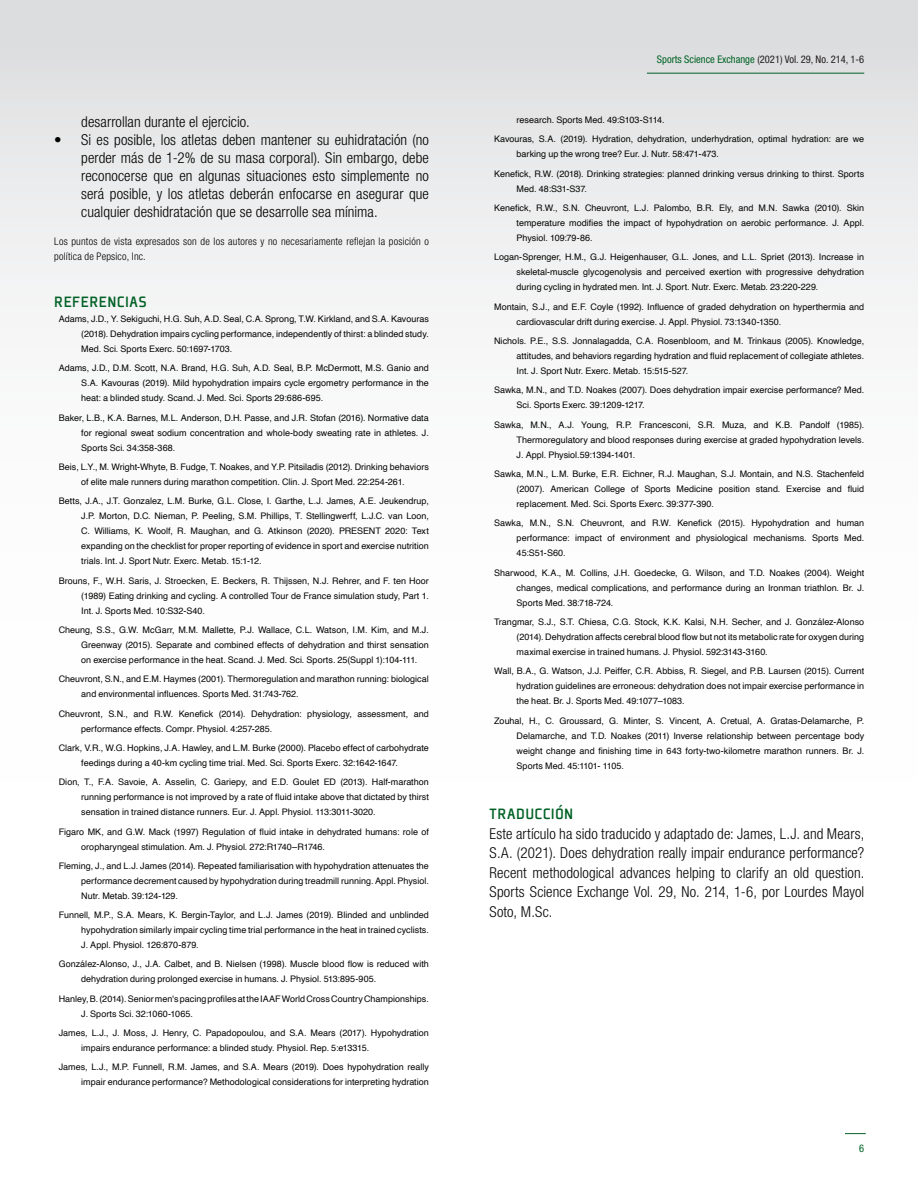
<style>
.page{position:relative;width:918px;height:1188px;background:#fff}
.page>*{position:absolute;margin:0;border:0;box-sizing:border-box;transform-origin:0 0}
.newbody_text_no_bull{font:500 16.5px "Plexes Pro";letter-spacing:.015em;color:#016226}
.t1{font:300 condensed 15px/18px "Helvetica Neue LT Std";letter-spacing:.005em;color:#000;text-align:justify}
.Headings{font:300 condensed 15px/19.5px "Helvetica Neue LT Std";letter-spacing:.005em;color:#040503;text-align:justify}
.newbody_text_no_bull-2{font:300 condensed 10.5px/15px "Helvetica Neue LT Std";letter-spacing:.02em;color:#000}
.t2{font:condensed 10.5px "Helvetica Neue LT Std";color:#231f20}
.t3{font:condensed 10.5px "Helvetica Neue LT Std";color:#016226}
.t4{font:9px/15px "Helvetica";color:#040503;text-align:justify}
.s1{color:#016226}
</style>
<div class="page">
<div style="left:0;top:0;width:918px;height:1188px;background:linear-gradient(to bottom,#e8e9ea,#fff)"></div>
<hr style="left:647px;top:73px;width:217px;height:1px;background:#016226">
<svg style="left:845px;top:1133px;width:21px;height:1px"></svg>
<p class="t1" style="left:81px;top:113px;width:170px">desarrollan durante el ejercicio.</p>
<p class="t1" style="left:81px;top:131px;width:349px;text-indent:-27px">• Si es posible, los atletas deben mantener su euhidratación (no perder más de 1-2% de su masa corporal). Sin embargo, debe reconocerse que en algunas situaciones esto simplemente no será posible, y los atletas deberán enfocarse en asegurar que cualquier deshidratación que se desarrolle sea mínima.</p>
<p class="newbody_text_no_bull-2" style="left:54px;top:234px;width:376px">Los puntos de vista expresados son de los autores y no necesariamente reflejan la posición o política de Pepsico, Inc.</p>
<p class="newbody_text_no_bull" style="left:54px;top:292px;width:94px">REFERENCIAS</p>
<p class="t4" style="left:81px;top:312px;width:349px;text-indent:-22px">Adams, J.D., Y. Sekiguchi, H.G. Suh, A.D. Seal, C.A. Sprong, T.W. Kirkland, and S.A. Kavouras (2018). Dehydration impairs cycling performance, independently of thirst: a blinded study.<br>Med. Sci. Sports Exerc. 50:1697-1703.</p>
<p class="t4" style="left:81px;top:361px;width:349px;text-indent:-22px">Adams, J.D., D.M. Scott, N.A. Brand, H.G. Suh, A.D. Seal, B.P. McDermott, M.S. Ganio and S.A. Kavouras (2019). Mild hypohydration impairs cycle ergometry performance in the heat: a blinded study. Scand. J. Med. Sci. Sports 29:686-695.</p>
<p class="t4" style="left:81px;top:410px;width:349px;text-indent:-22px">Baker, L.B., K.A. Barnes, M.L. Anderson, D.H. Passe, and J.R. Stofan (2016). Normative data for regional sweat sodium concentration and whole-body sweating rate in athletes. J.<br>Sports Sci. 34:358-368.</p>
<p class="t4" style="left:59px;top:460px;width:372px;text-align:center">Beis, L.Y., M. Wright-Whyte, B. Fudge, T. Noakes, and Y.P. Pitsiladis (2012). Drinking behaviors of elite male runners during marathon competition. Clin. J. Sport Med. 22:254-261.</p>
<p class="t4" style="left:81px;top:494px;width:349px;text-indent:-22px">Betts, J.A., J.T. Gonzalez, L.M. Burke, G.L. Close, I. Garthe, L.J. James, A.E. Jeukendrup, J.P. Morton, D.C. Nieman, P. Peeling, S.M. Phillips, T. Stellingwerff, L.J.C. van Loon, C. Williams, K. Woolf, R. Maughan, and G. Atkinson (2020). PRESENT 2020: Text expanding on the checklist for proper reporting of evidence in sport and exercise nutrition trials. Int. J. Sport Nutr. Exerc. Metab. 15:1-12.</p>
<p class="t4" style="left:81px;top:573px;width:349px;text-indent:-22px">Brouns, F., W.H. Saris, J. Stroecken, E. Beckers, R. Thijssen, N.J. Rehrer, and F. ten Hoor (1989) Eating drinking and cycling. A controlled Tour de France simulation study, Part 1.<br>Int. J. Sports Med. 10:S32-S40.</p>
<p class="t4" style="left:81px;top:623px;width:349px;text-indent:-22px">Cheung, S.S., G.W. McGarr, M.M. Mallette, P.J. Wallace, C.L. Watson, I.M. Kim, and M.J.<br>Greenway (2015). Separate and combined effects of dehydration and thirst sensation on exercise performance in the heat. Scand. J. Med. Sci. Sports. 25(Suppl 1):104-111.</p>
<p class="t4" style="left:81px;top:672px;width:349px;text-indent:-22px">Cheuvront, S.N., and E.M. Haymes (2001). Thermoregulation and marathon running: biological and environmental influences. Sports Med. 31:743-762.</p>
<p class="t4" style="left:81px;top:706px;width:349px;text-indent:-22px">Cheuvront, S.N., and R.W. Kenefick (2014). Dehydration: physiology, assessment, and performance effects. Compr. Physiol. 4:257-285.</p>
<p class="t4" style="left:81px;top:740px;width:349px;text-indent:-22px">Clark, V.R., W.G. Hopkins, J.A. Hawley, and L.M. Burke (2000). Placebo effect of carbohydrate feedings during a 40-km cycling time trial. Med. Sci. Sports Exerc. 32:1642-1647.</p>
<p class="t4" style="left:81px;top:775px;width:349px;text-indent:-22px">Dion, T., F.A. Savoie, A. Asselin, C. Gariepy, and E.D. Goulet ED (2013). Half-marathon running performance is not improved by a rate of fluid intake above that dictated by thirst sensation in trained distance runners. Eur. J. Appl. Physiol. 113:3011-3020.</p>
<p class="t4" style="left:81px;top:824px;width:349px;text-indent:-22px">Figaro MK, and G.W. Mack (1997) Regulation of fluid intake in dehydrated humans: role of oropharyngeal stimulation. Am. J. Physiol. 272:R1740–R1746.</p>
<p class="t4" style="left:81px;top:858px;width:349px;text-indent:-22px">Fleming, J., and L.J. James (2014). Repeated familiarisation with hypohydration attenuates the performance decrement caused by hypohydration during treadmill running. Appl. Physiol.<br>Nutr. Metab. 39:124-129.</p>
<p class="t4" style="left:81px;top:908px;width:349px;text-indent:-22px">Funnell, M.P., S.A. Mears, K. Bergin-Taylor, and L.J. James (2019). Blinded and unblinded hypohydration similarly impair cycling time trial performance in the heat in trained cyclists.<br>J. Appl. Physiol. 126:870-879.</p>
<p class="t4" style="left:81px;top:957px;width:349px;text-indent:-22px">González-Alonso, J., J.A. Calbet, and B. Nielsen (1998). Muscle blood flow is reduced with dehydration during prolonged exercise in humans. J. Physiol. 513:895-905.</p>
<p class="t4" style="left:81px;top:991px;width:349px;text-indent:-22px">Hanley, B. (2014). Senior men's pacing profiles at the IAAF World Cross Country Championships.<br>J. Sports Sci. 32:1060-1065.</p>
<p class="t4" style="left:81px;top:1026px;width:349px;text-indent:-22px">James, L.J., J. Moss, J. Henry, C. Papadopoulou, and S.A. Mears (2017). Hypohydration impairs endurance performance: a blinded study. Physiol. Rep. 5:e13315.</p>
<p class="t4" style="left:59px;top:1060px;width:372px;text-align:right">James, L.J., M.P. Funnell, R.M. James, and S.A. Mears (2019). Does hypohydration really impair endurance performance? Methodological considerations for interpreting hydration</p>
<p class="t2" style="left:657px;top:53px;width:209px"><span class="s1">Sports Science Exchange</span> (2021) Vol. 29, No. 214, 1-6</p>
<p class="t4" style="left:517px;top:113px;width:149px">research. Sports Med. 49:S103-S114.</p>
<p class="t4" style="left:517px;top:132px;width:349px;text-indent:-22px">Kavouras, S.A. (2019). Hydration, dehydration, underhydration, optimal hydration: are we barking up the wrong tree? Eur. J. Nutr. 58:471-473.</p>
<p class="t4" style="left:517px;top:166px;width:349px;text-indent:-22px">Kenefick, R.W. (2018). Drinking strategies: planned drinking versus drinking to thirst. Sports<br>Med. 48:S31-S37.</p>
<p class="t4" style="left:517px;top:201px;width:349px;text-indent:-22px">Kenefick, R.W., S.N. Cheuvront, L.J. Palombo, B.R. Ely, and M.N. Sawka (2010). Skin temperature modifies the impact of hypohydration on aerobic performance. J. Appl.<br>Physiol. 109:79-86.</p>
<p class="t4" style="left:517px;top:250px;width:349px;text-indent:-22px">Logan-Sprenger, H.M., G.J. Heigenhauser, G.L. Jones, and L.L. Spriet (2013). Increase in skeletal-muscle glycogenolysis and perceived exertion with progressive dehydration during cycling in hydrated men. Int. J. Sport. Nutr. Exerc. Metab. 23:220-229.</p>
<p class="t4" style="left:517px;top:299px;width:349px;text-indent:-22px">Montain, S.J., and E.F. Coyle (1992). Influence of graded dehydration on hyperthermia and cardiovascular drift during exercise. J. Appl. Physiol. 73:1340-1350.</p>
<p class="t4" style="left:517px;top:334px;width:349px;text-indent:-22px">Nichols. P.E., S.S. Jonnalagadda, C.A. Rosenbloom, and M. Trinkaus (2005). Knowledge, attitudes, and behaviors regarding hydration and fluid replacement of collegiate athletes.<br>Int. J. Sport Nutr. Exerc. Metab. 15:515-527.</p>
<p class="t4" style="left:517px;top:383px;width:349px;text-indent:-22px">Sawka, M.N., and T.D. Noakes (2007). Does dehydration impair exercise performance? Med.<br>Sci. Sports Exerc. 39:1209-1217.</p>
<p class="t4" style="left:517px;top:417px;width:349px;text-indent:-22px">Sawka, M.N., A.J. Young, R.P. Francesconi, S.R. Muza, and K.B. Pandolf (1985).<br>Thermoregulatory and blood responses during exercise at graded hypohydration levels.<br>J. Appl. Physiol.59:1394-1401.</p>
<p class="t4" style="left:517px;top:467px;width:349px;text-indent:-22px">Sawka, M.N., L.M. Burke, E.R. Eichner, R.J. Maughan, S.J. Montain, and N.S. Stachenfeld (2007). American College of Sports Medicine position stand. Exercise and fluid replacement. Med. Sci. Sports Exerc. 39:377-390.</p>
<p class="t4" style="left:517px;top:516px;width:349px;text-indent:-22px">Sawka, M.N., S.N. Cheuvront, and R.W. Kenefick (2015). Hypohydration and human performance: impact of environment and physiological mechanisms. Sports Med.<br>45:S51-S60.</p>
<p class="t4" style="left:517px;top:565px;width:349px;text-indent:-22px">Sharwood, K.A., M. Collins, J.H. Goedecke, G. Wilson, and T.D. Noakes (2004). Weight changes, medical complications, and performance during an Ironman triathlon. Br. J.<br>Sports Med. 38:718-724.</p>
<p class="t4" style="left:517px;top:614px;width:349px;text-indent:-22px">Trangmar, S.J., S.T. Chiesa, C.G. Stock, K.K. Kalsi, N.H. Secher, and J. González-Alonso (2014). Dehydration affects cerebral blood flow but not its metabolic rate for oxygen during maximal exercise in trained humans. J. Physiol. 592:3143-3160.</p>
<p class="t4" style="left:517px;top:664px;width:349px;text-indent:-22px">Wall, B.A., G. Watson, J.J. Peiffer, C.R. Abbiss, R. Siegel, and P.B. Laursen (2015). Current hydration guidelines are erroneous: dehydration does not impair exercise performance in the heat. Br. J. Sports Med. 49:1077–1083.</p>
<p class="t4" style="left:517px;top:713px;width:349px;text-indent:-22px">Zouhal, H., C. Groussard, G. Minter, S. Vincent, A. Cretual, A. Gratas-Delamarche, P.<br>Delamarche, and T.D. Noakes (2011) Inverse relationship between percentage body weight change and finishing time in 643 forty-two-kilometre marathon runners. Br. J.<br>Sports Med. 45:1101- 1105.</p>
<p class="newbody_text_no_bull" style="left:490px;top:804px;width:85px">TRADUCCIÓN</p>
<p class="Headings" style="left:490px;top:824px;width:376px">Este artículo ha sido traducido y adaptado de: James, L.J. and Mears, S.A. (2021). Does dehydration really impair endurance performance?<br>Recent methodological advances helping to clarify an old question.<br>Sports Science Exchange Vol. 29, No. 214, 1-6, por Lourdes Mayol Soto, M.Sc.</p>
<p class="t3" style="left:859px;top:1142px;width:7px">6</p>
</div>
